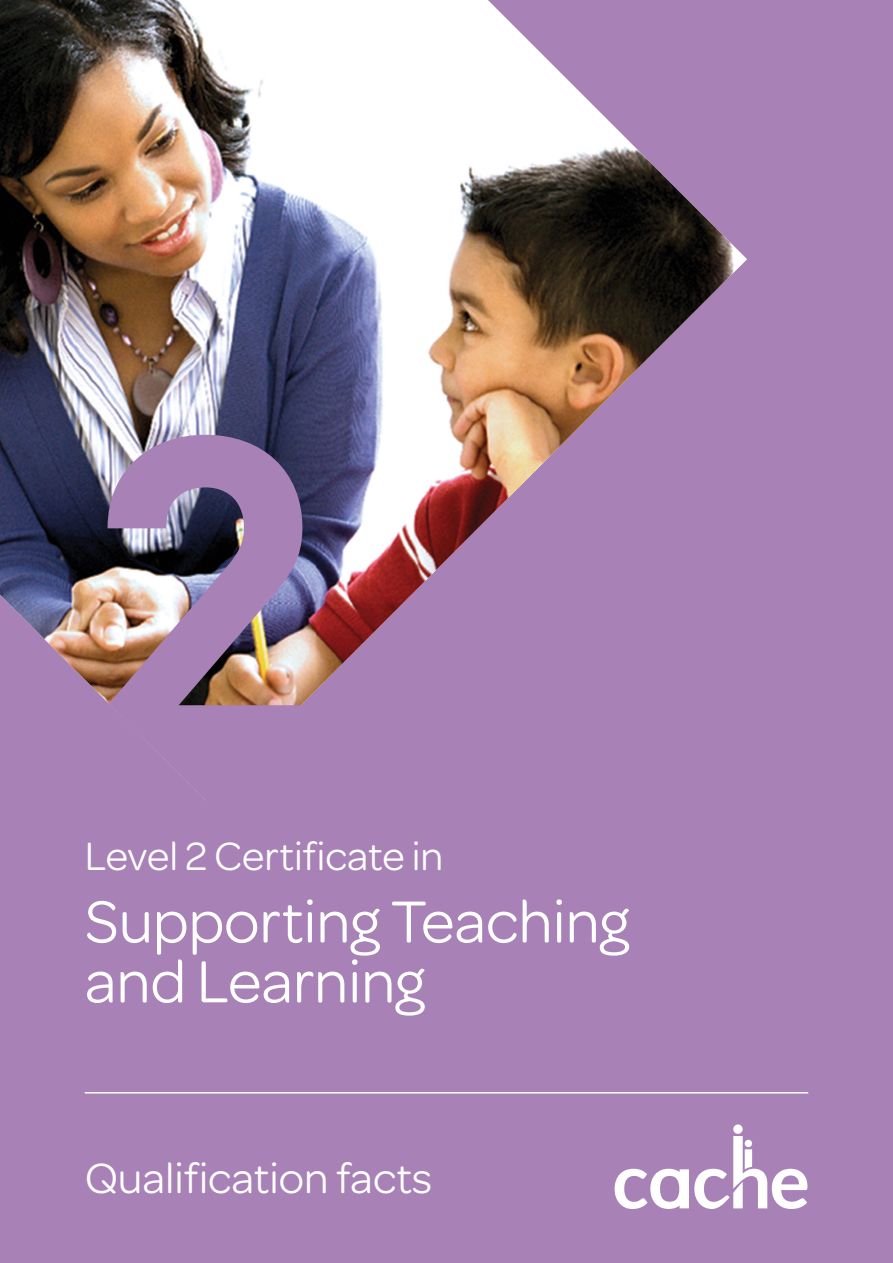
<style>
.page{position:relative;width:893px;height:1263px;background:#a881b7}
.page>*{position:absolute;margin:0;border:0;box-sizing:border-box;transform-origin:0 0}
.t1{font:63px/60px "Omnes Pro";letter-spacing:-.005em;color:#fff}
.t2{font:45px "Omnes Pro";color:#fff}
.t3{font:42px "Omnes Pro";color:#fff}
</style>
<div class="page">
<hr style="left:85px;top:1092px;width:723px;height:1px;background:#fff">
<img style="left:0;top:0;width:747px;height:704px">
<svg style="left:615px;top:1136px;width:192px;height:73px"></svg>
<div style="left:745px;top:1140px;width:7px;height:7px;background:#fff;border-radius:50%"></div>
<div style="left:733px;top:1124px;width:10px;height:10px;background:#fff;border-radius:50%"></div>
<img style="left:108px;top:435px;width:194px;height:366px">
<p class="t3" style="left:85px;top:828px;width:360px">Level 2 Certificate in</p>
<p class="t1" style="left:85px;top:888px;width:546px">Supporting Teaching and Learning</p>
<p class="t2" style="left:85px;top:1148px;width:349px">Qualification facts</p>
</div>
